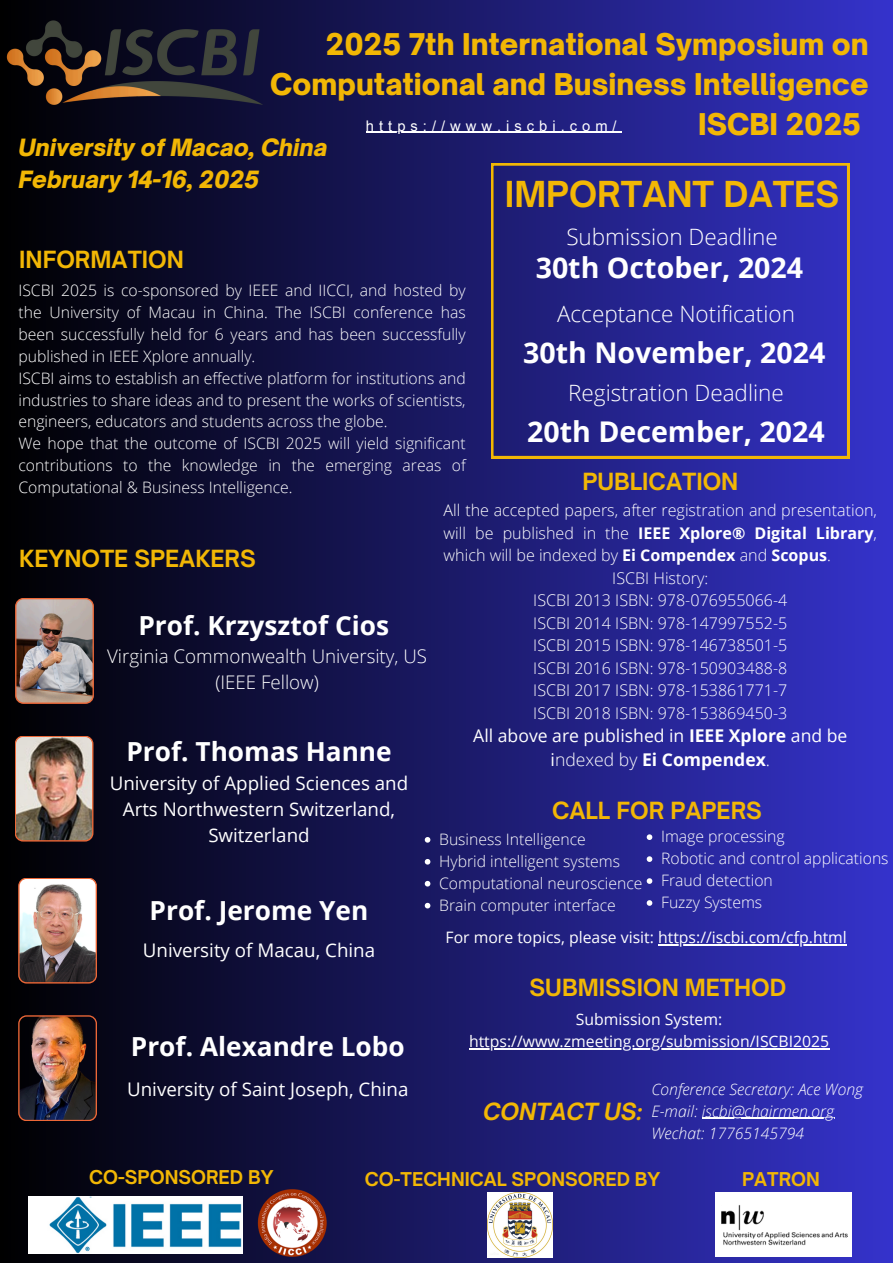
<style>
.page{position:relative;width:893px;height:1263px;background:#fff}
.page>*{position:absolute;margin:0;border:0;box-sizing:border-box;transform-origin:0 0}
.t1{font:700 34.28px "Open Sauce One";color:#f2b705}
.t2{font:900 28.65px/39.9px "Open Sauce One";color:#f2b705;text-align:right}
.t3{font:700 28.58px "Open Sans";color:#fff}
.t4{font:700 26.25px "Open Sans";color:#fff}
.t5{font:italic 900 22.8px/31.5px "Open Sauce One";color:#f2b705}
.t6{font:700 22.65px "Open Sauce One";color:#f2b705}
.t7{font:italic 700 22.65px "Open Sauce One";color:#f2b705}
.t8{font:300 22.5px "Open Sans";color:#fff}
.t9{font:18.75px/25.9px "Open Sans";color:#fff;text-align:center}
.t10{font:300 18.75px "Open Sans";color:#fff}
.t11{font:700 18.23px "Open Sauce One";color:#f2b705}
.t12{font:17.55px/24.2px "Open Sans";color:#fff;text-align:center}
.t13{font:300 16.05px/22.5px "Open Sans";color:#fff;text-align:justify}
.t14{font:300 15.75px/21.9px "Open Sans";color:#fff;text-align:justify}
.t15{font:15.75px "Open Sans";color:#fff}
.t16{font:italic 300 15.75px "Open Sans";color:#fff}
.t17{font:14.7px "Arial Unicode MS";letter-spacing:.34em;color:#fff}
.s1{font-weight:700}
.s2{font-weight:300}
</style>
<div class="page">
<div style="left:0;top:0;width:893px;height:1263px;background:linear-gradient(to right,#000,#3533cb)"></div>
<img style="left:7px;top:20px;width:256px;height:86px">
<img style="left:487px;top:1192px;width:65px;height:65px">
<img style="left:716px;top:1192px;width:135px;height:65px">
<img style="left:258px;top:1188px;width:68px;height:69px">
<img style="left:15px;top:598px;width:79px;height:106px">
<img style="left:15px;top:736px;width:78px;height:105px">
<img style="left:18px;top:877px;width:79px;height:106px">
<img style="left:18px;top:1015px;width:79px;height:106px">
<img style="left:28px;top:1196px;width:214px;height:57px">
<svg style="left:491px;top:163px;width:358px;height:295px;background:#2d2a94"></svg>
<svg style="left:425px;top:837px;width:5px;height:6px"></svg>
<svg style="left:425px;top:859px;width:5px;height:5px"></svg>
<svg style="left:425px;top:881px;width:5px;height:5px"></svg>
<svg style="left:425px;top:903px;width:5px;height:5px"></svg>
<hr style="left:702px;top:1118px;width:132px;height:1px;background:#fff">
<hr style="left:366px;top:132px;width:255px;height:1px;background:#fff">
<hr style="left:469px;top:1048px;width:360px;height:1px;background:#fff">
<hr style="left:658px;top:944px;width:189px;height:1px;background:#fff">
<svg style="left:646px;top:834px;width:6px;height:6px"></svg>
<svg style="left:646px;top:856px;width:6px;height:6px"></svg>
<svg style="left:646px;top:878px;width:6px;height:6px"></svg>
<svg style="left:646px;top:900px;width:6px;height:6px"></svg>
<h5 class="t2" style="left:270px;top:24px;width:600px">2025 7th International Symposium on<br>Computational and Business Intelligence<br>ISCBI 2025</h5>
<h2 class="t5" style="left:18px;top:132px;width:310px">University of Macao, China<br>February 14-16, 2025</h2>
<p class="t17" style="left:366px;top:115px;width:252px">https://www.iscbi.com/</p>
<p class="t1" style="left:505px;top:173px;width:336px">IMPORTANT DATES</p>
<p class="t8" style="left:566px;top:221px;width:213px">Submission Deadline</p>
<p class="t3" style="left:536px;top:248px;width:269px">30th October, 2024</p>
<p class="t8" style="left:557px;top:298px;width:239px">Acceptance Notification</p>
<p class="t3" style="left:523px;top:332px;width:303px">30th November, 2024</p>
<p class="t8" style="left:568px;top:377px;width:217px">Registration Deadline</p>
<p class="t3" style="left:527px;top:411px;width:299px">20th December, 2024</p>
<p class="t6" style="left:19px;top:246px;width:166px">INFORMATION</p>
<h3 class="t14" style="left:18px;top:279px;width:449px">ISCBI 2025 is co-sponsored by IEEE and IICCI, and hosted by the University of Macau in China. The ISCBI conference has been successfully held for 6 years and has been successfully published in IEEE Xplore annually.</h3>
<p class="t14" style="left:18px;top:366px;width:449px">ISCBI aims to establish an effective platform for institutions and industries to share ideas and to present the works of scientists, engineers, educators and students across the globe.</p>
<p class="t14" style="left:18px;top:432px;width:449px">We hope that the outcome of ISCBI 2025 will yield significant contributions to the knowledge in the emerging areas of Computational &amp; Business Intelligence.</p>
<p class="t6" style="left:582px;top:467px;width:157px">PUBLICATION</p>
<p class="t13" style="left:444px;top:498px;width:435px">All the accepted papers, after registration and presentation, will be published in the <span class="s1">IEEE Xplore® Digital Library</span>, which will be indexed by <span class="s1">Ei Compendex</span> and <span class="s1">Scopus</span>.</p>
<h3 class="t13" style="left:612px;top:566px;width:98px">ISCBI History:</h3>
<p class="t13" style="left:533px;top:588px;width:256px">ISCBI 2013 ISBN: 978-076955066-4</p>
<p class="t13" style="left:533px;top:611px;width:256px">ISCBI 2014 ISBN: 978-147997552-5</p>
<p class="t13" style="left:533px;top:633px;width:256px">ISCBI 2015 ISBN: 978-146738501-5</p>
<p class="t13" style="left:533px;top:656px;width:256px">ISCBI 2016 ISBN: 978-150903488-8</p>
<p class="t13" style="left:533px;top:678px;width:256px">ISCBI 2017 ISBN: 978-153861771-7</p>
<p class="t13" style="left:533px;top:701px;width:256px">ISCBI 2018 ISBN: 978-153869450-3</p>
<p class="t12" style="left:473px;top:723px;width:376px">All above are published in <span class="s1">IEEE Xplore</span> and be i<span class="s2">ndexed by</span> <span class="s1">Ei Compendex</span><span class="s2">.</span></p>
<p class="t6" style="left:19px;top:544px;width:238px">KEYNOTE SPEAKERS</p>
<p class="t4" style="left:138px;top:606px;width:252px">Prof. Krzysztof Cios</p>
<p class="t10" style="left:107px;top:643px;width:321px">Virginia Commonwealth University, US</p>
<h6 class="t10" style="left:215px;top:669px;width:105px">(IEEE Fellow)</h6>
<p class="t4" style="left:126px;top:733px;width:267px">Prof. Thomas Hanne</p>
<p class="t9" style="left:110px;top:769px;width:300px">University of Applied Sciences and<br>Arts Northwestern Switzerland,<br>Switzerland</p>
<h3 class="t6" style="left:552px;top:796px;width:211px">CALL FOR PAPERS</h3>
<p class="t14" style="left:439px;top:828px;width:148px">Business Intelligence</p>
<p class="t14" style="left:439px;top:850px;width:182px">Hybrid intelligent systems</p>
<p class="t14" style="left:439px;top:872px;width:205px">Computational neuroscience</p>
<p class="t14" style="left:439px;top:894px;width:178px">Brain computer interface</p>
<h2 class="t14" style="left:661px;top:825px;width:125px">Image processing</h2>
<p class="t14" style="left:661px;top:847px;width:229px">Robotic and control applications</p>
<p class="t14" style="left:661px;top:869px;width:113px">Fraud detection</p>
<h3 class="t14" style="left:661px;top:891px;width:103px">Fuzzy Systems</h3>
<h6 class="t4" style="left:150px;top:892px;width:220px">Prof. Jerome Yen</h6>
<p class="t9" style="left:143px;top:936px;width:234px">University of Macau, China</p>
<h3 class="t15" style="left:445px;top:926px;width:403px">For more topics, please visit: https://iscbi.com/cfp.html</h3>
<h6 class="t4" style="left:131px;top:1028px;width:275px">Prof. Alexandre Lobo</h6>
<p class="t9" style="left:127px;top:1075px;width:283px">University of Saint Joseph, China</p>
<h3 class="t6" style="left:529px;top:973px;width:258px">SUBMISSION METHOD</h3>
<p class="t15" style="left:576px;top:1008px;width:148px">Submission System:</p>
<p class="t15" style="left:469px;top:1030px;width:362px">https://www.zmeeting.org/submission/ISCBI2025</p>
<h3 class="t7" style="left:483px;top:1097px;width:161px">CONTACT US:</h3>
<p class="t16" style="left:651px;top:1078px;width:213px">Conference Secretary: Ace Wong</p>
<p class="t16" style="left:651px;top:1100px;width:184px">E-mail: iscbi@chairmen.org</p>
<p class="t16" style="left:651px;top:1122px;width:154px">Wechat: 17765145794</p>
<p class="t11" style="left:89px;top:1166px;width:186px">CO-SPONSORED BY</p>
<h2 class="t11" style="left:742px;top:1167px;width:79px">PATRON</h2>
<h3 class="t11" style="left:365px;top:1168px;width:297px">CO-TECHNICAL SPONSORED BY</h3>
</div>
